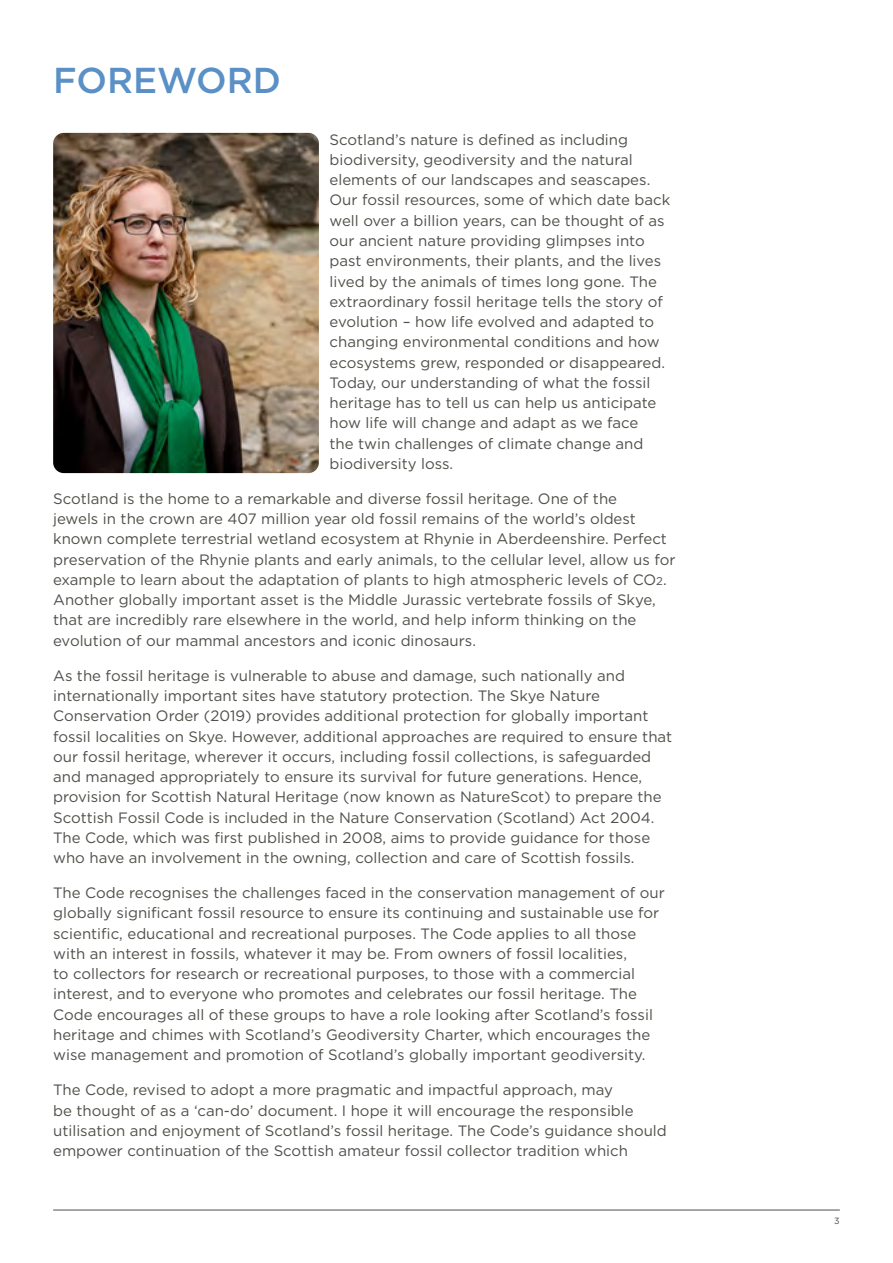
<style>
.page{position:relative;width:893px;height:1263px;background:#fff}
.page>*{position:absolute;margin:0;border:0;box-sizing:border-box;transform-origin:0 0}
.Heading_1{font:500 36px "Gotham";color:#5a90c6}
.Paragraph{font:15px/20.2px "Gotham";color:#4d5149}
.t1{font:9px "Gotham";color:#4d5149}
.s1{font-size:11.25px}
</style>
<div class="page">
<hr style="left:53px;top:1210px;width:787px;height:1px;background:#4d5149">
<img style="left:53px;top:133px;width:266px;height:340px">
<h1 class="Heading_1" style="left:53px;top:56px;width:229px">FOREWORD</h1>
<p class="Paragraph" style="left:330px;top:129px;width:342px">Scotland’s nature is defined as including biodiversity, geodiversity and the natural elements of our landscapes and seascapes.<br>Our fossil resources, some of which date back well over a billion years, can be thought of as our ancient nature providing glimpses into past environments, their plants, and the lives lived by the animals of times long gone. The extraordinary fossil heritage tells the story of evolution – how life evolved and adapted to changing environmental conditions and how ecosystems grew, responded or disappeared.<br>Today, our understanding of what the fossil heritage has to tell us can help us anticipate how life will change and adapt as we face<br>the twin challenges of climate change and biodiversity loss.</p>
<p class="Paragraph" style="left:53px;top:488px;width:624px">Scotland is the home to a remarkable and diverse fossil heritage. One of the<br>jewels in the crown are 407 million year old fossil remains of the world’s oldest known complete terrestrial wetland ecosystem at Rhynie in Aberdeenshire. Perfect preservation of the Rhynie plants and early animals, to the cellular level, allow us for example to learn about the adaptation of plants to high atmospheric levels of CO<span class="s1">2</span>.<br>Another globally important asset is the Middle Jurassic vertebrate fossils of Skye, that are incredibly rare elsewhere in the world, and help inform thinking on the evolution of our mammal ancestors and iconic dinosaurs.</p>
<p class="Paragraph" style="left:53px;top:665px;width:621px">As the fossil heritage is vulnerable to abuse and damage, such nationally and internationally important sites have statutory protection. The Skye Nature Conservation Order (2019) provides additional protection for globally important fossil localities on Skye. However, additional approaches are required to ensure that our fossil heritage, wherever it occurs, including fossil collections, is safeguarded and managed appropriately to ensure its survival for future generations. Hence, provision for Scottish Natural Heritage (now known as NatureScot) to prepare the Scottish Fossil Code is included in the Nature Conservation (Scotland) Act 2004.<br>The Code, which was first published in 2008, aims to provide guidance for those who have an involvement in the owning, collection and care of Scottish fossils.</p>
<p class="Paragraph" style="left:53px;top:882px;width:613px">The Code recognises the challenges faced in the conservation management of our globally significant fossil resource to ensure its continuing and sustainable use for scientific, educational and recreational purposes. The Code applies to all those with an interest in fossils, whatever it may be. From owners of fossil localities,<br>to collectors for research or recreational purposes, to those with a commercial interest, and to everyone who promotes and celebrates our fossil heritage. The Code encourages all of these groups to have a role looking after Scotland’s fossil heritage and chimes with Scotland’s Geodiversity Charter, which encourages the wise management and promotion of Scotland’s globally important geodiversity.</p>
<p class="Paragraph" style="left:53px;top:1079px;width:615px">The Code, revised to adopt a more pragmatic and impactful approach, may<br>be thought of as a ‘can-do’ document. I hope it will encourage the responsible utilisation and enjoyment of Scotland’s fossil heritage. The Code’s guidance should empower continuation of the Scottish amateur fossil collector tradition which</p>
<p class="t1" style="left:834px;top:1215px;width:7px">3</p>
</div>
